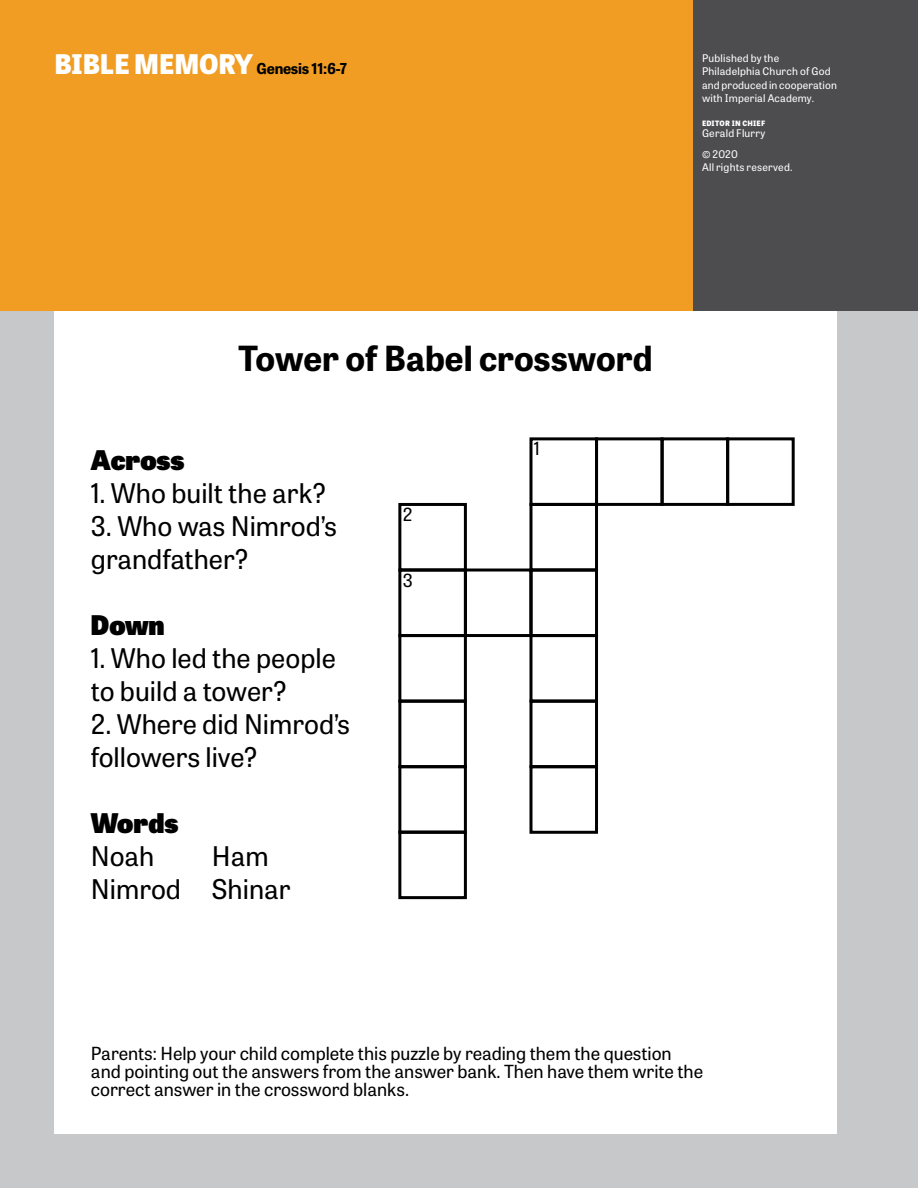
<style>
.page{position:relative;width:918px;height:1188px;background:#fff}
.page>*{position:absolute;margin:0;border:0;box-sizing:border-box;transform-origin:0 0}
.t1{font:700 34.5px "Tablet Gothic";color:#000}
.t2{font:27px/33px "Tablet Gothic";color:#000}
.t3{font:800 27px "Tablet Gothic";color:#000}
.t4{font:18px/18px "Tablet Gothic";color:#000}
.t5{font:700 15px "Tablet Gothic";letter-spacing:-.015em;color:#000}
.t6{font:10.5px/13.5px "Tablet Gothic";letter-spacing:.02em;color:#fff}
.t7{font:800 7.35px "Tablet Gothic";letter-spacing:.02em;color:#fff}
.s1{font-weight:800;font-size:27px;color:#fff}
</style>
<div class="page">
<div style="left:0;top:0;width:918px;height:312px;background:#f19d23"></div>
<div style="left:693px;top:0;width:225px;height:312px;background:#4d4d4f"></div>
<div style="left:0;top:312px;width:918px;height:876px;background:#c7c8ca"></div>
<div style="left:54px;top:312px;width:783px;height:822px;background:#fff"></div>
<div style="left:529px;top:503px;width:69px;height:68px;border:3px solid #000"></div>
<div style="left:398px;top:503px;width:69px;height:68px;border:3px solid #000"></div>
<div style="left:529px;top:437px;width:69px;height:69px;border:3px solid #000"></div>
<div style="left:529px;top:634px;width:69px;height:69px;border:3px solid #000"></div>
<div style="left:398px;top:634px;width:69px;height:69px;border:3px solid #000"></div>
<div style="left:661px;top:437px;width:68px;height:69px;border:3px solid #000"></div>
<div style="left:464px;top:569px;width:68px;height:68px;border:3px solid #000"></div>
<div style="left:529px;top:569px;width:69px;height:68px;border:3px solid #000"></div>
<div style="left:595px;top:437px;width:69px;height:69px;border:3px solid #000"></div>
<div style="left:398px;top:569px;width:69px;height:68px;border:3px solid #000"></div>
<div style="left:529px;top:700px;width:69px;height:68px;border:3px solid #000"></div>
<div style="left:398px;top:700px;width:69px;height:68px;border:3px solid #000"></div>
<div style="left:529px;top:765px;width:69px;height:69px;border:3px solid #000"></div>
<div style="left:398px;top:765px;width:69px;height:69px;border:3px solid #000"></div>
<div style="left:398px;top:831px;width:69px;height:68px;border:3px solid #000"></div>
<div style="left:726px;top:437px;width:69px;height:69px;border:3px solid #000"></div>
<p class="t5" style="left:54px;top:58px;width:294px"><span class="s1">BIBLE MEMORY</span> Genesis 11:6-7</p>
<p class="t6" style="left:702px;top:51px;width:136px">Published by the<br>Philadelphia Church of God and produced in cooperation with Imperial Academy.</p>
<p class="t7" style="left:702px;top:118px;width:65px">EDITOR IN CHIEF</p>
<p class="t6" style="left:702px;top:122px;width:65px;line-height:21px">Gerald Flurry © 2020</p>
<p class="t6" style="left:702px;top:160px;width:92px">All rights reserved.</p>
<h1 class="t1" style="left:239px;top:334px;width:415px">Tower of Babel crossword</h1>
<h2 class="t3" style="left:91px;top:440px;width:95px">Across</h2>
<h2 class="t2" style="left:91px;top:476px;width:237px">1. Who built the ark?</h2>
<h2 class="t2" style="left:91px;top:509px;width:247px">3. Who was Nimrod’s grandfather?</h2>
<h2 class="t3" style="left:91px;top:605px;width:75px">Down</h2>
<h2 class="t2" style="left:91px;top:641px;width:246px">1. Who led the people to build a tower?</h2>
<h2 class="t2" style="left:91px;top:707px;width:261px">2. Where did Nimrod’s followers live?</h2>
<h2 class="t3" style="left:91px;top:803px;width:89px">Words</h2>
<h2 class="t2" style="left:91px;top:839px;width:92px">Noah<br>Nimrod</h2>
<h2 class="t2" style="left:212px;top:839px;width:80px">Ham<br>Shinar</h2>
<p class="t4" style="left:403px;top:505px;width:11px">2</p>
<p class="t4" style="left:403px;top:570px;width:12px">3</p>
<p class="t4" style="left:534px;top:439px;width:8px">1</p>
<p class="t4" style="left:91px;top:1044px;width:614px">Parents: Help your child complete this puzzle by reading them the question and pointing out the answers from the answer bank. Then have them write the correct answer in the crossword blanks.</p>
</div>
